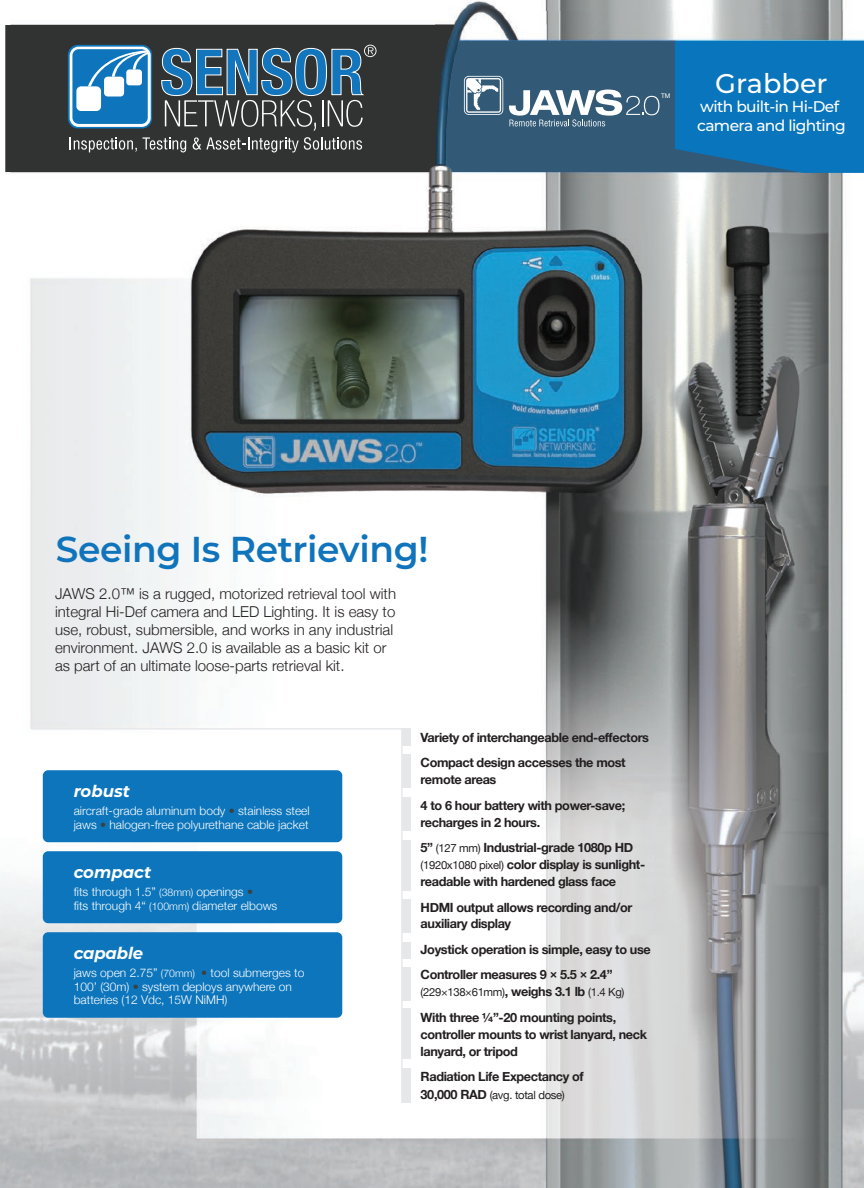
<style>
.page{position:relative;width:864px;height:1188px;background:#fff}
.page>*{position:absolute;margin:0;border:0;box-sizing:border-box;transform-origin:0 0}
.t1{font:600 36px "Montserrat";letter-spacing:-.01em;color:#1074bc}
.t2{font:500 27px "Montserrat";color:#fff}
.t3{font:italic 700 16.5px "Montserrat";color:#fff}
.t4{font:500 15.45px/19.4px "Montserrat";letter-spacing:-.04em;color:#fff}
.t5{font:300 15px/18px "Helvetica Neue";color:#231f20}
.t6{font:700 12.75px/17px "Helvetica Neue";letter-spacing:-.03em;color:#231f20}
.t7{font:300 12px/13.5px "Helvetica Neue";color:#fff}
.t8{font:11.25px "Helvetica Neue";letter-spacing:-.03em;color:#231f20}
.t9{font:6.45px "Helvetica Neue";color:#fff}
.s1{color:#3e3e3f}
.s2{font-size:10.5px}
.s3{font-weight:400;font-size:11.25px}
.s4{font-weight:700;font-size:12.75px}
</style>
<div class="page">
<img style="left:0;top:0;width:864px;height:1188px">
<img style="left:436px;top:11px;width:428px;height:30px">
<div style="left:402px;top:728px;width:8px;height:18px;background:#e6e7e9"></div>
<div style="left:402px;top:754px;width:8px;height:34px;background:#e6e7e9"></div>
<div style="left:402px;top:899px;width:8px;height:34px;background:#e6e7e9"></div>
<div style="left:402px;top:942px;width:8px;height:17px;background:#e6e7e9"></div>
<div style="left:402px;top:967px;width:8px;height:34px;background:#e6e7e9"></div>
<div style="left:402px;top:797px;width:8px;height:34px;background:#e6e7e9"></div>
<div style="left:402px;top:1008px;width:8px;height:51px;background:#e6e7e9"></div>
<div style="left:402px;top:1069px;width:8px;height:34px;background:#e6e7e9"></div>
<div style="left:402px;top:840px;width:8px;height:51px;background:#e6e7e9"></div>
<svg style="left:30px;top:727px;width:373px;height:377px"></svg>
<div style="left:43px;top:770px;width:299px;height:72px;background:#0c75bc;border-radius:5px"></div>
<div style="left:43px;top:851px;width:299px;height:72px;background:#0c75bc;border-radius:5px"></div>
<div style="left:43px;top:932px;width:299px;height:86px;background:#0c75bc;border-radius:5px"></div>
<div style="left:5px;top:25px;width:449px;height:147px;background:#313232"></div>
<div style="left:446px;top:41px;width:230px;height:131px;background:#325a76"></div>
<div style="left:676px;top:41px;width:188px;height:107px;background:#0975bc"></div>
<svg style="left:676px;top:148px;width:188px;height:25px;background:#186ea6"></svg>
<svg style="left:464px;top:76px;width:39px;height:39px"></svg>
<svg style="left:509px;top:90px;width:151px;height:37px"></svg>
<svg style="left:68px;top:45px;width:84px;height:84px"></svg>
<svg style="left:70px;top:45px;width:307px;height:107px;background:#4c687c"></svg>
<p class="t9" style="left:661px;top:91px;width:11px">TM</p>
<h2 class="t2" style="left:715px;top:64px;width:114px">Grabber</h2>
<p class="t4" style="left:697px;top:96px;width:150px">with built-in Hi-Def camera and lighting</p>
<h1 class="t1" style="left:56px;top:524px;width:374px">Seeing Is Retrieving!</h1>
<p class="t5" style="left:55px;top:584px;width:342px">JAWS 2.0™ is a rugged, motorized retrieval tool with integral Hi-Def camera and LED Lighting. It is easy to use, robust, submersible, and works in any industrial environment. JAWS 2.0 is available as a basic kit or as part of an ultimate loose-parts retrieval kit.</p>
<p class="t3" style="left:74px;top:779px;width:58px">robust</p>
<p class="t7" style="left:74px;top:803px;width:238px">aircraft-grade aluminum body <span class="s1">•</span> stainless steel jaws <span class="s1">•</span> halogen-free polyurethane cable jacket</p>
<p class="t3" style="left:74px;top:860px;width:79px">compact</p>
<p class="t7" style="left:74px;top:884px;width:205px">fits through 1.5” <span class="s2">(38mm)</span> openings <span class="s1">•<br></span>fits through 4“ <span class="s2">(100mm)</span> diameter elbows</p>
<p class="t3" style="left:74px;top:941px;width:71px">capable</p>
<p class="t7" style="left:74px;top:965px;width:232px">jaws open 2.75” <span class="s2">(70mm)</span> <span class="s1">•</span> tool submerges to<br>100’ (30m) <span class="s1">•</span> system deploys anywhere on batteries (12 Vdc, 15W NiMH)</p>
<p class="t6" style="left:421px;top:725px;width:230px;line-height:25.3px">Variety of interchangeable end-effectors<br>Compact design accesses the most</p>
<p class="t6" style="left:421px;top:768px;width:206px;line-height:25.3px">remote areas<br>4 to 6 hour battery with power-save;</p>
<p class="t6" style="left:421px;top:810px;width:214px;line-height:25.5px">recharges in 2 hours.<br>5” <span class="s3">(127 mm)</span> Industrial-grade 1080p HD</p>
<p class="t6" style="left:421px;top:856px;width:226px"><span class="s3">(1920x1080 pixel)</span> color display is sunlight&shy;readable with hardened glass face</p>
<p class="t6" style="left:421px;top:899px;width:213px">HDMI output allows recording and/or auxiliary display</p>
<p class="t6" style="left:421px;top:937px;width:232px;line-height:25.3px">Joystick operation is simple, easy to use<br>Controller measures 9 × 5.5 × 2.4”</p>
<p class="t8" style="left:421px;top:984px;width:205px">(229×138×61mm)<span class="s4">, weighs 3.1 lb</span> (1.4 Kg)</p>
<p class="t6" style="left:421px;top:1009px;width:228px">With three ¼”-20 mounting points, controller mounts to wrist lanyard, neck lanyard, or tripod</p>
<p class="t6" style="left:421px;top:1068px;width:165px">Radiation Life Expectancy of</p>
<p class="t8" style="left:421px;top:1087px;width:146px"><span class="s4">30,000 RAD</span> (avg. total dose)</p>
</div>
